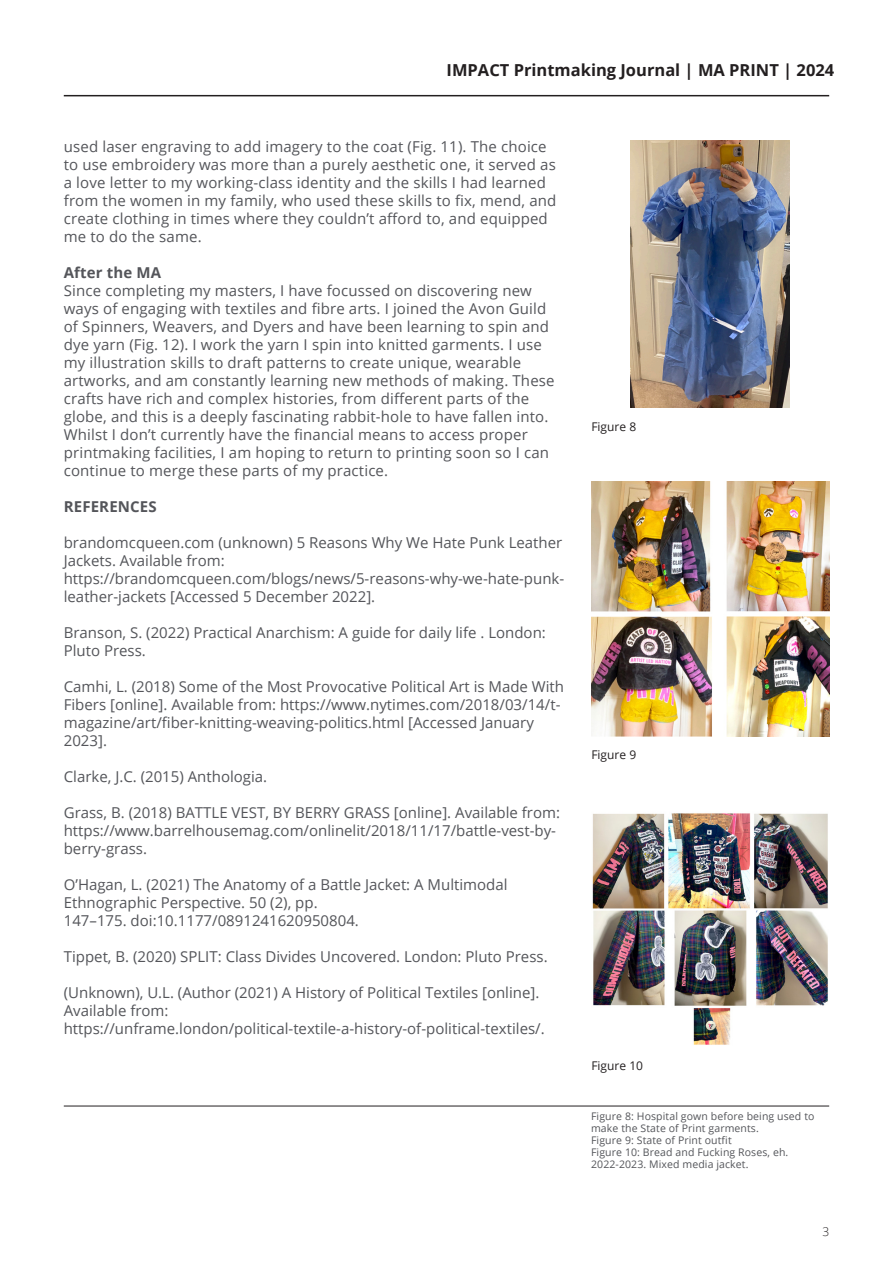
<style>
.page{position:relative;width:893px;height:1263px;background:#fff}
.page>*{position:absolute;margin:0;border:0;box-sizing:border-box;transform-origin:0 0}
.t1{font:700 16.5px "Open Sans";color:#231f20}
.Main_Text{font:15px/18px "Open Sans";letter-spacing:.01em;color:#54555a}
.Main_Text-2{font:700 15px "Open Sans";letter-spacing:.01em;color:#54555a}
.t2{font:12px "Open Sans";color:#231f20}
.t3{font:300 12px "Open Sans";color:#231f20}
.t4{font:10.5px/12px "Open Sans";letter-spacing:.01em;color:#54555a}
.s1{font-style:inherit}
.s2{font-weight:700}
</style>
<div class="page">
<hr style="left:64px;top:95px;width:765px;height:1px;background:#231f20">
<hr style="left:64px;top:1106px;width:765px;height:1px;background:#231f20">
<img style="left:630px;top:140px;width:159px;height:268px">
<img style="left:591px;top:481px;width:239px;height:255px">
<img style="left:592px;top:813px;width:236px;height:232px">
<p class="t1" style="left:447px;top:59px;width:389px">IMPACT Printmaking Journal | <span class="s1">MA PRINT</span> | 202<span class="s1">4</span></p>
<p class="Main_Text" style="left:64px;top:137px;width:494px">used laser engraving to add imagery to the coat (Fig. 11). The choice to use embroidery was more than a purely aesthetic one, it served as a love letter to my working-class identity and the skills I had learned from the women in my family, who used these skills to fix, mend, and create clothing in times where they couldn’t afford to, and equipped me to do the same.</p>
<p class="Main_Text" style="left:64px;top:263px;width:492px"><span class="s2">After the MA<br></span>Since completing my masters, I have focussed on discovering new ways of engaging with textiles and fibre arts. I joined the Avon Guild of Spinners, Weavers, and Dyers and have been learning to spin and dye yarn (Fig. 12). I work the yarn I spin into knitted garments. I use my illustration skills to draft patterns to create unique, wearable artworks, and am constantly learning new methods of making. These crafts have rich and complex histories, from different parts of the globe, and this is a deeply fascinating rabbit-hole to have fallen into.<br>Whilst I don’t currently have the financial means to access proper printmaking facilities, I am hoping to return to printing soon so I can continue to merge these parts of my practice.</p>
<p class="Main_Text-2" style="left:64px;top:496px;width:95px"><span class="s1">R</span>EFERENCES</p>
<p class="Main_Text" style="left:64px;top:533px;width:502px">brandomcqueen.com (unknown) 5 Reasons Why We Hate Punk Leather Jackets. Available from: https://brandomcqueen.com/blogs/news/5-reasons-why-we-hate-punk&shy;leather-jackets [Accessed 5 December 2022].</p>
<p class="Main_Text" style="left:64px;top:623px;width:484px">Branson, S. (2022) Practical Anarchism: A guide for daily life . London:<br>Pluto Press.</p>
<p class="Main_Text" style="left:64px;top:677px;width:502px">Camhi, L. (2018) Some of the Most Provocative Political Art is Made With Fibers [online]. Available from: https://www.nytimes.com/2018/03/14/t&shy;magazine/art/fiber-knitting-weaving-politics.html [Accessed January 2023].</p>
<p class="Main_Text" style="left:64px;top:767px;width:205px">Clarke, J.C. (2015) Anthologia.</p>
<p class="Main_Text" style="left:64px;top:803px;width:498px">Grass, B. (2018) BATTLE VEST, BY BERRY GRASS [online]. Available from: https://www.barrelhousemag.com/onlinelit/2018/11/17/battle-vest-by&shy;berry-grass.</p>
<p class="Main_Text" style="left:64px;top:875px;width:445px">O’Hagan, L. (2021) The Anatomy of a Battle Jacket: A Multimodal<br>Ethnographic Perspective. 50 (2), pp.<br>147–175. doi:10.1177/0891241620950804.</p>
<p class="Main_Text" style="left:64px;top:947px;width:485px">Tippet, B. (2020) SPLIT: Class Divides Uncovered. London: Pluto Press.</p>
<p class="Main_Text" style="left:64px;top:983px;width:482px">(Unknown), U.L. (Author (2021) A History of Political Textiles [online].<br>Available from: https://unframe.london/political-textile-a-history-of-political-textiles/.</p>
<p class="t2" style="left:591px;top:419px;width:46px">Figure 8</p>
<p class="t2" style="left:591px;top:747px;width:46px">Figure 9</p>
<p class="t2" style="left:591px;top:1057px;width:53px">Figure 10</p>
<p class="t4" style="left:591px;top:1109px;width:225px">Figure 8: Hospital gown before being used to make the State of Print garments.<br>Figure 9: State of Print outfit<br>Figure 10: Bread and Fucking Roses, eh.<br>2022-2023. Mixed media jacket.</p>
<p class="t3" style="left:822px;top:1223px;width:8px">3</p>
</div>
